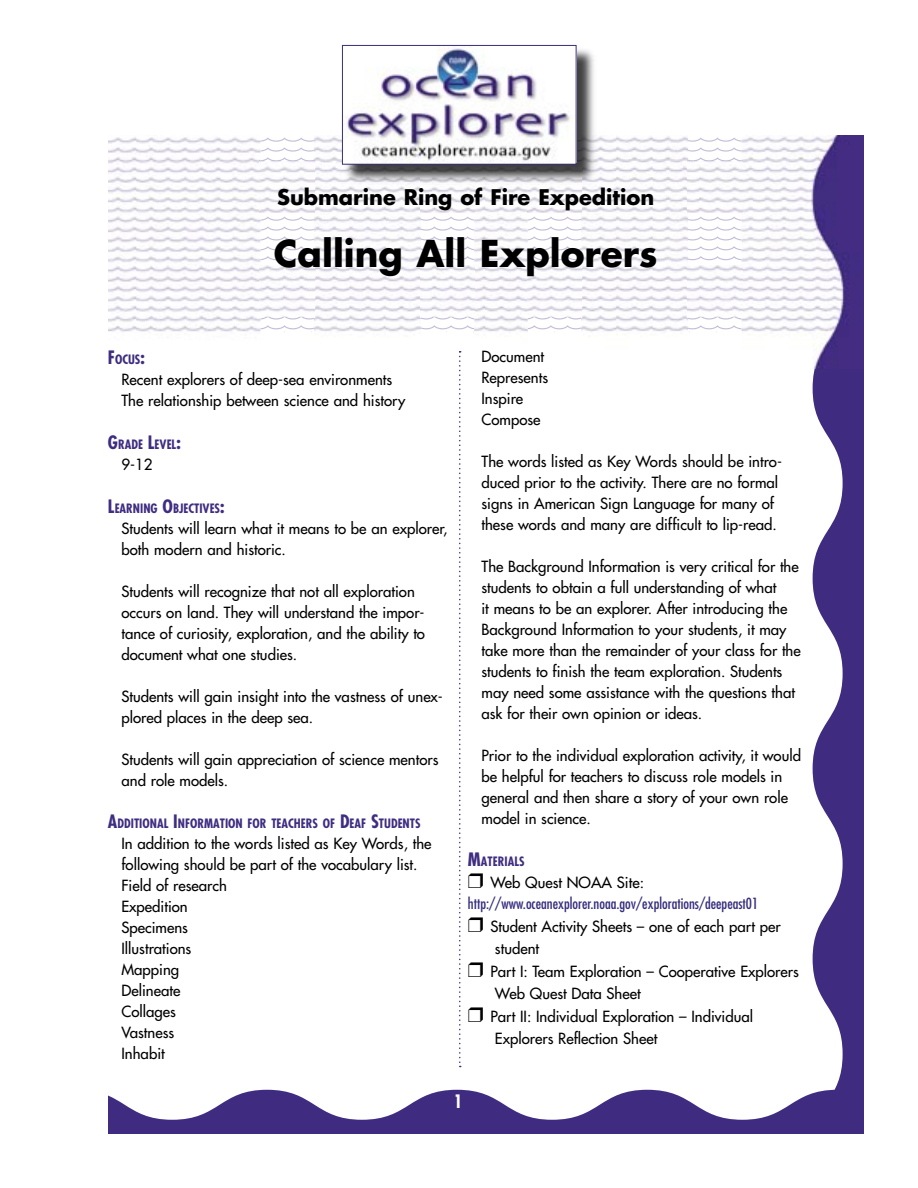
<style>
.page{position:relative;width:918px;height:1188px;background:#fff}
.page>*{position:absolute;margin:0;border:0;box-sizing:border-box;transform-origin:0 0}
.body_text_lists{font:700 36px "Futura";color:#000}
.body_text_lists-2{font:700 21px "Futura";color:#000}
.t1{font:700 condensed 18px "Futura";color:#fff}
.body_text_lists-3{font:15px/21px "Futura";color:#000}
.Materials{font:condensed 15px "Futura";color:#362e7e}
.Sub_head{font:700 condensed 12.6px "Futura";color:#3f2d81}
.s1{font-size:18px}
</style>
<div class="page">
<svg style="left:261px;top:256px;width:52px;height:4px"></svg>
<svg style="left:261px;top:246px;width:52px;height:4px"></svg>
<svg style="left:261px;top:217px;width:52px;height:23px"></svg>
<svg style="left:421px;top:256px;width:53px;height:4px"></svg>
<svg style="left:421px;top:246px;width:53px;height:4px"></svg>
<svg style="left:421px;top:217px;width:53px;height:23px"></svg>
<svg style="left:528px;top:256px;width:53px;height:4px"></svg>
<svg style="left:528px;top:246px;width:53px;height:4px"></svg>
<svg style="left:528px;top:217px;width:53px;height:23px"></svg>
<svg style="left:689px;top:256px;width:52px;height:4px"></svg>
<svg style="left:689px;top:246px;width:52px;height:4px"></svg>
<svg style="left:689px;top:217px;width:52px;height:23px"></svg>
<svg style="left:261px;top:137px;width:52px;height:24px"></svg>
<svg style="left:689px;top:137px;width:52px;height:24px"></svg>
<svg style="left:261px;top:318px;width:52px;height:14px"></svg>
<svg style="left:421px;top:318px;width:53px;height:14px"></svg>
<svg style="left:528px;top:318px;width:53px;height:14px"></svg>
<svg style="left:689px;top:318px;width:52px;height:14px"></svg>
<svg style="left:813px;top:369px;width:51px;height:721px;fill:#3f2c81"></svg>
<svg style="left:108px;top:1090px;width:756px;height:44px"></svg>
<img style="left:108px;top:137px;width:153px;height:195px">
<img style="left:313px;top:135px;width:108px;height:197px">
<img style="left:474px;top:186px;width:54px;height:146px">
<img style="left:581px;top:136px;width:108px;height:199px">
<img style="left:741px;top:135px;width:123px;height:234px">
<img style="left:260px;top:161px;width:55px;height:52px">
<img style="left:420px;top:185px;width:55px;height:28px">
<img style="left:527px;top:185px;width:55px;height:28px">
<img style="left:688px;top:161px;width:54px;height:52px">
<img style="left:260px;top:265px;width:55px;height:53px">
<img style="left:420px;top:265px;width:55px;height:53px">
<img style="left:527px;top:265px;width:55px;height:53px">
<img style="left:688px;top:265px;width:54px;height:53px">
<div style="left:343px;top:46px;width:254px;height:139px;background:#000;opacity:.75"></div>
<img style="left:344px;top:47px;width:231px;height:116px">
<div style="left:342px;top:45px;width:235px;height:120px;border:1px solid #392e7a"></div>
<svg style="left:459px;top:351px;width:2px;height:716px"></svg>
<p class="body_text_lists-2" style="left:277px;top:183px;width:379px">Submarine Ring of Fire Expedition</p>
<p class="body_text_lists" style="left:274px;top:228px;width:385px">Calling All Explorers</p>
<p class="Sub_head" style="left:108px;top:352px;width:38px"><span class="s1">F</span>OCUS<span class="s1">:</span></p>
<p class="body_text_lists-3" style="left:121px;top:369px;width:272px">Recent explorers of deep-sea environments</p>
<p class="body_text_lists-3" style="left:121px;top:390px;width:285px">The relationship between science and history</p>
<p class="Sub_head" style="left:108px;top:436px;width:74px"><span class="s1">G</span>RADE <span class="s1">L</span>EVEL<span class="s1">:</span></p>
<p class="body_text_lists-3" style="left:121px;top:454px;width:32px">9-12</p>
<p class="Sub_head" style="left:108px;top:500px;width:118px"><span class="s1">L</span>EARNING <span class="s1">O</span>BJECTIVES<span class="s1">:</span></p>
<p class="body_text_lists-3" style="left:121px;top:518px;width:327px">Students will learn what it means to be an explorer, both modern and historic.</p>
<p class="body_text_lists-3" style="left:121px;top:581px;width:305px">Students will recognize that not all exploration occurs on land. They will understand the impor&shy;tance of curiosity, exploration, and the ability to document what one studies.</p>
<p class="body_text_lists-3" style="left:121px;top:686px;width:323px">Students will gain insight into the vastness of unex&shy;plored places in the deep sea.</p>
<p class="body_text_lists-3" style="left:121px;top:749px;width:319px">Students will gain appreciation of science mentors and role models.</p>
<p class="Sub_head" style="left:108px;top:816px;width:314px"><span class="s1">A</span>DDITIONAL <span class="s1">I</span>NFORMATION FOR TEACHERS OF <span class="s1">D</span>EAF <span class="s1">S</span>TUDENTS</p>
<p class="body_text_lists-3" style="left:121px;top:833px;width:312px">In addition to the words listed as Key Words, the following should be part of the vocabulary list.</p>
<p class="body_text_lists-3" style="left:121px;top:875px;width:107px">Field of research</p>
<p class="body_text_lists-3" style="left:121px;top:896px;width:68px">Expedition</p>
<p class="body_text_lists-3" style="left:121px;top:917px;width:68px">Specimens</p>
<p class="body_text_lists-3" style="left:121px;top:938px;width:71px">Illustrations</p>
<p class="body_text_lists-3" style="left:121px;top:959px;width:59px">Mapping</p>
<p class="body_text_lists-3" style="left:121px;top:980px;width:60px">Delineate</p>
<p class="body_text_lists-3" style="left:121px;top:1001px;width:56px">Collages</p>
<p class="body_text_lists-3" style="left:121px;top:1022px;width:54px">Vastness</p>
<p class="body_text_lists-3" style="left:121px;top:1043px;width:45px">Inhabit</p>
<p class="body_text_lists-3" style="left:481px;top:346px;width:64px">Document</p>
<p class="body_text_lists-3" style="left:481px;top:367px;width:68px">Represents</p>
<p class="body_text_lists-3" style="left:481px;top:388px;width:43px">Inspire</p>
<p class="body_text_lists-3" style="left:481px;top:409px;width:61px">Compose</p>
<p class="body_text_lists-3" style="left:481px;top:451px;width:302px">The words listed as Key Words should be intro&shy;duced prior to the activity. There are no formal signs in American Sign Language for many of these words and many are difficult to lip-read.</p>
<p class="body_text_lists-3" style="left:481px;top:556px;width:321px">The Background Information is very critical for the students to obtain a full understanding of what<br>it means to be an explorer. After introducing the Background Information to your students, it may take more than the remainder of your class for the students to finish the team exploration. Students may need some assistance with the questions that ask for their own opinion or ideas.</p>
<p class="body_text_lists-3" style="left:481px;top:745px;width:321px">Prior to the individual exploration activity, it would be helpful for teachers to discuss role models in general and then share a story of your own role model in science.</p>
<p class="Sub_head" style="left:468px;top:853px;width:58px"><span class="s1">M</span>ATERIALS</p>
<p class="body_text_lists-3" style="left:490px;top:872px;width:155px">Web Quest NOAA Site:</p>
<p class="Materials" style="left:468px;top:894px;width:292px">http://www.oceanexplorer.noaa.gov/explorations/deepeast01</p>
<p class="body_text_lists-3" style="left:495px;top:915px;width:287px;line-height:22.5px;text-indent:-5px">Student Activity Sheets – one of each part per student</p>
<p class="body_text_lists-3" style="left:495px;top:960px;width:305px;line-height:22.5px;text-indent:-5px">Part I: Team Exploration – Cooperative Explorers<br>Web Quest Data Sheet</p>
<p class="body_text_lists-3" style="left:495px;top:1005px;width:260px;line-height:22.5px;text-indent:-5px">Part II: Individual Exploration – Individual<br>Explorers Reflection Sheet</p>
<p class="t1" style="left:454px;top:1090px;width:10px">1</p>
</div>
